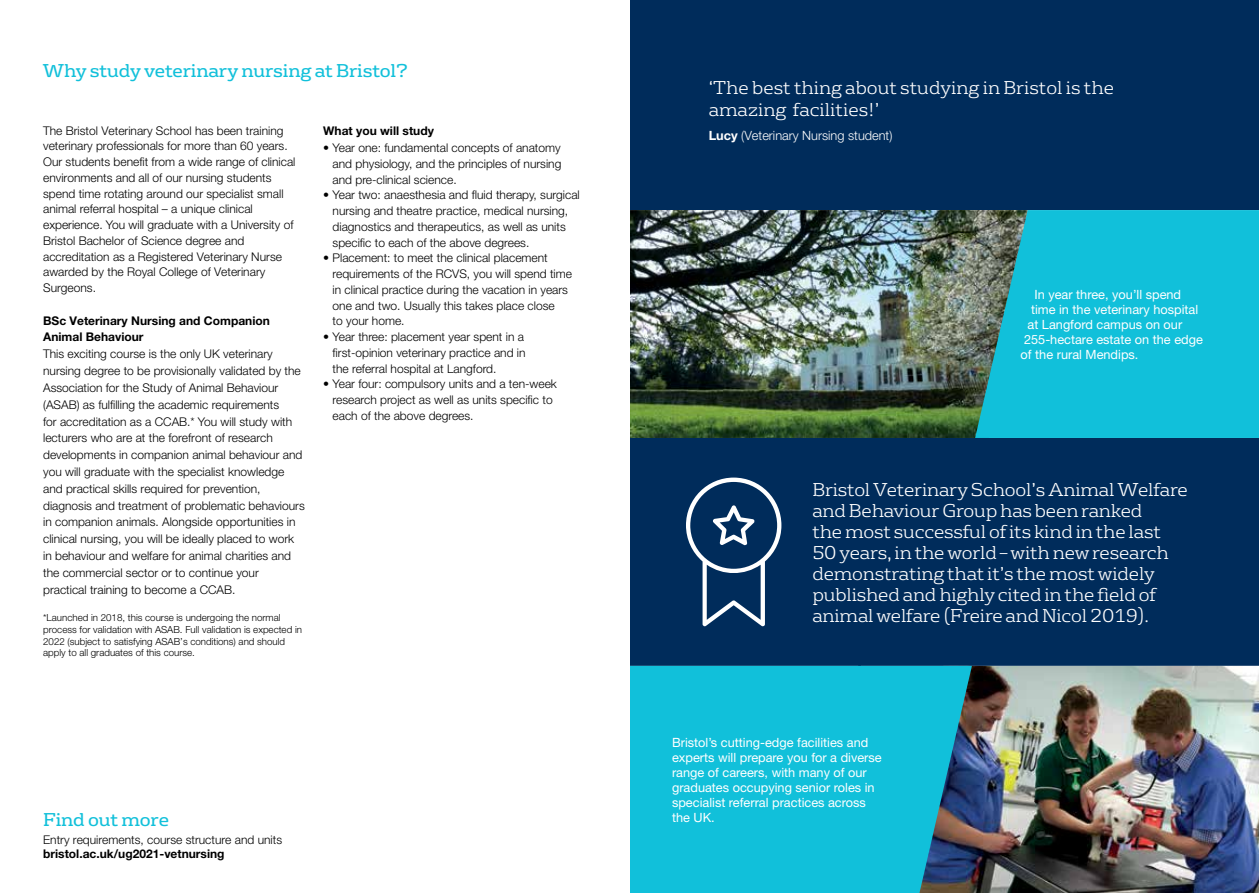
<style>
.page{position:relative;width:1259px;height:893px;background:#fff}
.page>*{position:absolute;margin:0;border:0;box-sizing:border-box;transform-origin:0 0}
.t1{font:300 18px/21px "FS Rufus";letter-spacing:-.01em;color:#fff}
.t2{font:18px "FS Rufus";letter-spacing:-.01em;color:#11c0da}
.t3{font:12.75px/15px "Helvetica Neue";color:#fff}
.t4{font:300 12.75px "Helvetica Neue";color:#fff}
.t5{font:300 12px/15.8px "Helvetica Neue";color:#000}
.t6{font:300 12px/16.8px "Helvetica Neue LT Std";color:#000}
.t7{font:700 12px/16.8px "Helvetica Neue";color:#000}
.t8{font:300 9.75px/11.7px "Helvetica Neue LT Std";color:#000}
.s1{font-weight:700}
.s2{font-family:"Helvetica Neue LT Std"}
</style>
<div class="page">
<div style="left:630px;top:0;width:629px;height:210px;background:#002c5b"></div>
<img style="left:630px;top:210px;width:345px;height:228px">
<div style="left:913px;top:438px;width:346px;height:228px;background:#002c5b"></div>
<svg style="left:975px;top:210px;width:284px;height:228px;background:#19b8ce"></svg>
<div style="left:630px;top:438px;width:283px;height:228px;background:#002c5b"></div>
<img style="left:972px;top:666px;width:287px;height:227px">
<div style="left:630px;top:666px;width:342px;height:227px;background:#11c0da"></div>
<svg style="left:686px;top:478px;width:95px;height:149px"></svg>
<h1 class="t2" style="left:43px;top:56px;width:366px">Why study veterinary nursing at Bristol?</h1>
<p class="t5" style="left:43px;top:122px;width:254px">The Bristol Veterinary School has been training veterinary professionals for more than 60 years.<br>Our students benefit from a wide range of clinical environments and all of our nursing students spend time rotating around our specialist small animal referral hospital – a unique clinical experience. You will graduate with a University of Bristol Bachelor of Science degree and accreditation as a Registered Veterinary Nurse awarded by the Royal College of Veterinary Surgeons.</p>
<p class="t7" style="left:43px;top:312px;width:228px">BSc Veterinary Nursing and Companion<br>Animal Behaviour</p>
<p class="t5" style="left:43px;top:345px;width:261px;line-height:16.8px">This exciting course is the only UK veterinary nursing degree to be provisionally validated by the Association for the Study of Animal Behaviour (ASAB) as fulfilling the academic requirements<br>for accreditation as a CCAB.* You will study with lecturers who are at the forefront of research developments in companion animal behaviour and you will graduate with the specialist knowledge and practical skills required for prevention,</p>
<p class="t6" style="left:43px;top:497px;width:263px">diagnosis and treatment of problematic behaviours in companion animals. Alongside opportunities in clinical nursing, you will be ideally placed to work in behaviour and welfare for animal charities and the commercial sector or to continue your practical training to become a CCAB.</p>
<p class="t8" style="left:43px;top:612px;width:260px">*Launched in 2018, this course is undergoing the normal process for validation with ASAB. Full validation is expected in 2022 (subject to satisfying ASAB’s conditions) and should apply to all graduates of this course.</p>
<p class="t7" style="left:323px;top:122px;width:112px">What you will study</p>
<p class="t5" style="left:332px;top:140px;width:230px;text-align:justify;text-indent:-9px">• Year one: fundamental concepts of anatomy and physiology, and the principles of nursing and pre-clinical science.</p>
<p class="t5" style="left:332px;top:187px;width:249px;text-indent:-9px">• Year two: anaesthesia and fluid therapy, surgical nursing and theatre practice, medical nursing, diagnostics and therapeutics, as well as units specific to each of the above degrees.</p>
<p class="t5" style="left:332px;top:250px;width:241px;text-indent:-9px">• Placement: to meet the clinical placement requirements of the RCVS, you will spend time in clinical practice during the vacation in years one and two. Usually this takes place close<br>to your home.</p>
<p class="t5" style="left:332px;top:329px;width:194px;text-indent:-9px">• Year three: placement year spent in a first-opinion veterinary practice and in the referral hospital at Langford.</p>
<p class="t5" style="left:332px;top:376px;width:226px;text-indent:-9px">• Year four: compulsory units and a ten-week research project as well as units specific to each of the above degrees.</p>
<h1 class="t2" style="left:43px;top:805px;width:127px">Find out more</h1>
<p class="t5" style="left:43px;top:831px;width:240px">Entry requirements, course structure and units</p>
<p class="t7" style="left:43px;top:845px;width:183px">bristol.ac.uk/ug2021-vetnursing</p>
<h1 class="t1" style="left:708px;top:75px;width:407px;line-height:21.9px">‘The best thing about studying in Bristol is the amazing facilities!’</h1>
<p class="t4" style="left:708px;top:128px;width:185px"><span class="s1">Lucy</span> (Veterinary Nursing <span class="s2">student</span>)</p>
<p class="t3" style="left:1034px;top:287px;width:148px">In year three, you’ll spend</p>
<p class="t3" style="left:1031px;top:302px;width:169px">time in the veterinary hospital</p>
<p class="t3" style="left:1027px;top:317px;width:156px">at Langford campus on our</p>
<p class="t3" style="left:1024px;top:332px;width:180px">255-hectare estate on the edge</p>
<p class="t3" style="left:1020px;top:347px;width:119px">of the rural Mendips.</p>
<p class="t1" style="left:812px;top:477px;width:377px">Bristol Veterinary School’s Animal Welfare and Behaviour Group has been ranked<br>the most successful of its kind in the last 50 years, in the world – with new research demonstrating that it’s the most widely published and highly cited in the field of animal welfare (Freire and Nicol 2019).</p>
<p class="t3" style="left:672px;top:734px;width:211px">Bristol’s cutting-edge facilities and experts will prepare you for a diverse range of careers, with many of our graduates occupying senior roles in specialist referral practices across the UK.</p>
</div>
